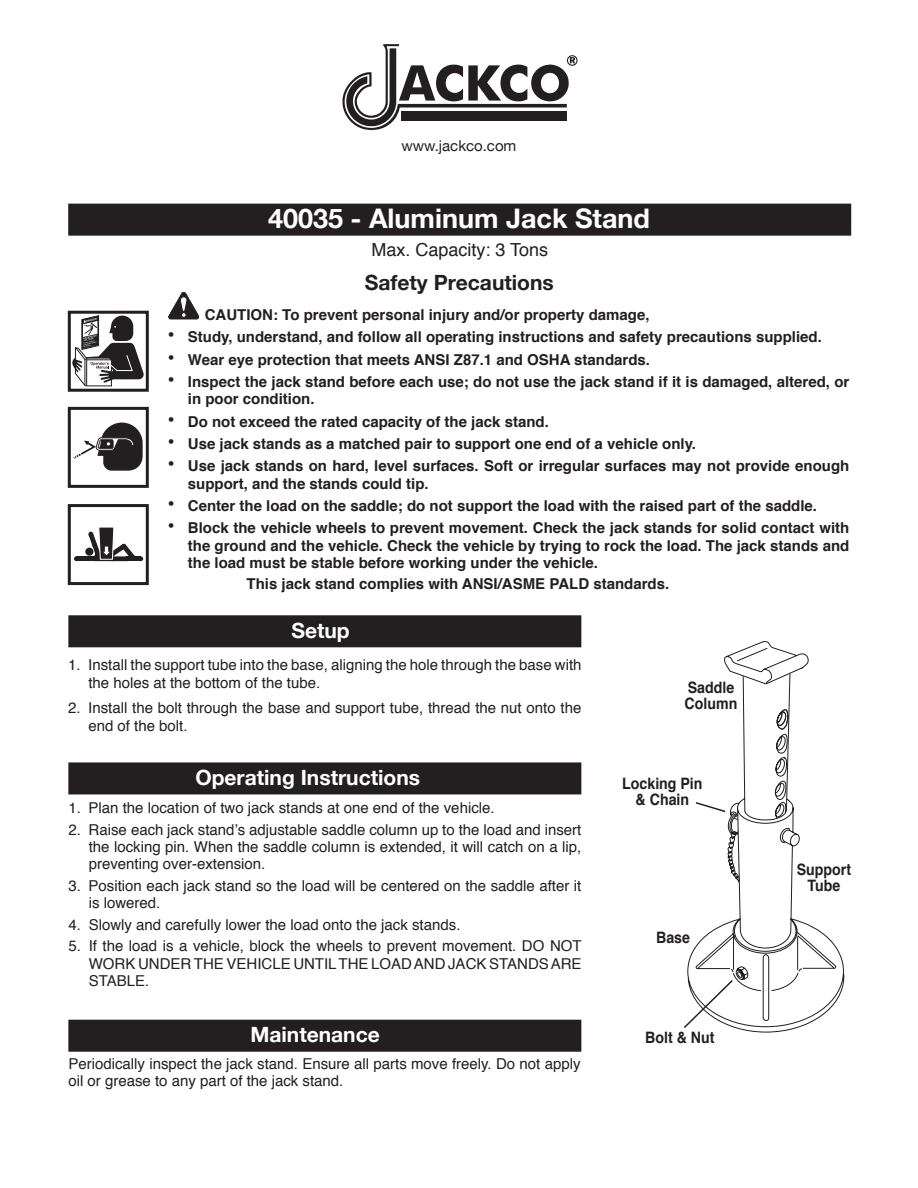
<style>
.page{position:relative;width:918px;height:1188px;background:#fff}
.page>*{position:absolute;margin:0;border:0;box-sizing:border-box;transform-origin:0 0}
.t1{font:700 27px "Helvetica Neue";color:#fff}
.t2{font:700 21px "Helvetica Neue";color:#fff}
.t3{font:700 21px "Helvetica Neue";color:#231f20}
.t4{font:18px "Helvetica";color:#231f20}
.t5{font:700 15.75px/16.5px "Helvetica";color:#231f20;text-align:center;scale:.9 1}
.t6{font:700 15px/17.2px "Helvetica";color:#231f20}
.t7{font:15px/17.2px "Helvetica";color:#231f20}
.t8{font:15px "Helvetica Neue";color:#231f20}
.s1{font-size:21px}
</style>
<div class="page">
<svg style="left:168px;top:292px;width:31px;height:27px"></svg>
<div style="left:68px;top:311px;width:81px;height:81px;border:3px solid #231f20"></div>
<div style="left:68px;top:407px;width:81px;height:81px;border:3px solid #231f20"></div>
<div style="left:68px;top:504px;width:81px;height:81px;border:3px solid #231f20"></div>
<svg style="left:71px;top:315px;width:73px;height:71px"></svg>
<svg style="left:73px;top:423px;width:70px;height:48px"></svg>
<div style="left:76px;top:556px;width:12px;height:5px;background:#231f20"></div>
<svg style="left:85px;top:527px;width:58px;height:34px"></svg>
<div style="left:69px;top:204px;width:781px;height:31px;background:#231f20"></div>
<div style="left:68px;top:204px;width:783px;height:32px;border:2px solid #231f20"></div>
<div style="left:69px;top:616px;width:512px;height:31px;background:#231f20"></div>
<div style="left:68px;top:615px;width:513px;height:32px;border:2px solid #231f20"></div>
<div style="left:69px;top:763px;width:512px;height:31px;background:#231f20"></div>
<div style="left:68px;top:762px;width:513px;height:32px;border:2px solid #231f20"></div>
<div style="left:69px;top:1020px;width:512px;height:31px;background:#231f20"></div>
<div style="left:68px;top:1020px;width:513px;height:32px;border:2px solid #231f20"></div>
<svg style="left:724px;top:641px;width:85px;height:31px"></svg>
<svg style="left:731px;top:672px;width:113px;height:361px"></svg>
<svg style="left:684px;top:709px;width:107px;height:321px"></svg>
<svg style="left:342px;top:44px;width:233px;height:86px"></svg>
<div style="left:567px;top:55px;width:11px;height:11px;border:1px solid #231f20;border-radius:50%"></div>
<p class="t8" style="left:401px;top:135px;width:116px">www.jackco.com</p>
<h1 class="t1" style="left:268px;top:197px;width:383px">40035 - Aluminum Jack Stand</h1>
<p class="t4" style="left:371px;top:236px;width:178px">Max. Capacity: 3 Tons</p>
<h2 class="t3" style="left:365px;top:266px;width:191px">Safety Precautions</h2>
<p class="t6" style="left:205px;top:306px;width:446px">CAUTION: To prevent personal injury and/or property damage,</p>
<p class="t6" style="left:168px;top:329px;width:656px"><span class="s1">•</span> Study, understand, and follow all operating instructions and safety precautions supplied.</p>
<p class="t6" style="left:168px;top:351px;width:484px"><span class="s1">•</span> Wear eye protection that meets ANSI Z87.1 and OSHA standards.</p>
<p class="t6" style="left:188px;top:373px;width:663px;text-indent:-20px"><span class="s1">•</span> Inspect the jack stand before each use; do not use the jack stand if it is damaged, altered, or in poor condition.</p>
<p class="t6" style="left:168px;top:413px;width:383px"><span class="s1">•</span> Do not exceed the rated capacity of the jack stand.</p>
<p class="t6" style="left:168px;top:435px;width:530px"><span class="s1">•</span> Use jack stands as a matched pair to support one end of a vehicle only.</p>
<p class="t6" style="left:188px;top:458px;width:663px;text-indent:-20px"><span class="s1">•</span> Use jack stands on hard, level surfaces. Soft or irregular surfaces may not provide enough support, and the stands could tip.</p>
<p class="t6" style="left:168px;top:497px;width:651px"><span class="s1">•</span> Center the load on the saddle; do not support the load with the raised part of the saddle.</p>
<p class="t6" style="left:188px;top:520px;width:663px;text-align:justify;text-indent:-20px"><span class="s1">•</span> Block the vehicle wheels to prevent movement. Check the jack stands for solid contact with the ground and the vehicle. Check the vehicle by trying to rock the load. The jack stands and the load must be stable before working under the vehicle.</p>
<p class="t6" style="left:247px;top:576px;width:424px">This jack stand complies with ANSI/ASME PALD standards.</p>
<h2 class="t2" style="left:291px;top:614px;width:60px">Setup</h2>
<p class="t7" style="left:88px;top:657px;width:495px;text-indent:-20px">1. Install the support tube into the base, aligning the hole through the base with the holes at the bottom of the tube.</p>
<p class="t7" style="left:88px;top:700px;width:494px;text-indent:-20px">2. Install the bolt through the base and support tube, thread the nut onto the end of the bolt.</p>
<h2 class="t2" style="left:195px;top:761px;width:226px">Operating Instructions</h2>
<p class="t7" style="left:68px;top:800px;width:428px">1. Plan the location of two jack stands at one end of the vehicle.</p>
<p class="t7" style="left:89px;top:821px;width:494px;text-align:justify;text-indent:-20px">2. Raise each jack stand’s adjustable saddle column up to the load and insert the locking pin. When the saddle column is extended, it will catch on a lip, preventing over-extension.</p>
<p class="t7" style="left:89px;top:877px;width:494px;text-indent:-20px">3. Position each jack stand so the load will be centered on the saddle after it is lowered.</p>
<p class="t7" style="left:68px;top:916px;width:394px">4. Slowly and carefully lower the load onto the jack stands.</p>
<p class="t7" style="left:89px;top:938px;width:494px;text-align:justify;text-indent:-20px">5. If the load is a vehicle, block the wheels to prevent movement. DO NOT WORK UNDER THE VEHICLE UNTILTHE LOADAND JACK STANDSARE STABLE.</p>
<h2 class="t2" style="left:250px;top:1018px;width:131px">Maintenance</h2>
<p class="t7" style="left:68px;top:1056px;width:514px">Periodically inspect the jack stand. Ensure all parts move freely. Do not apply oil or grease to any part of the jack stand.</p>
<p class="t5" style="left:685px;top:679px;width:60px;text-align:left">Saddle<br>Column</p>
<p class="t5" style="left:622px;top:775px;width:91px">Locking Pin &amp; Chain</p>
<p class="t5" style="left:656px;top:930px;width:39px">Base</p>
<p class="t5" style="left:645px;top:1029px;width:78px">Bolt &amp; Nut</p>
<p class="t5" style="left:797px;top:861px;width:62px">Support<br>Tube</p>
</div>
